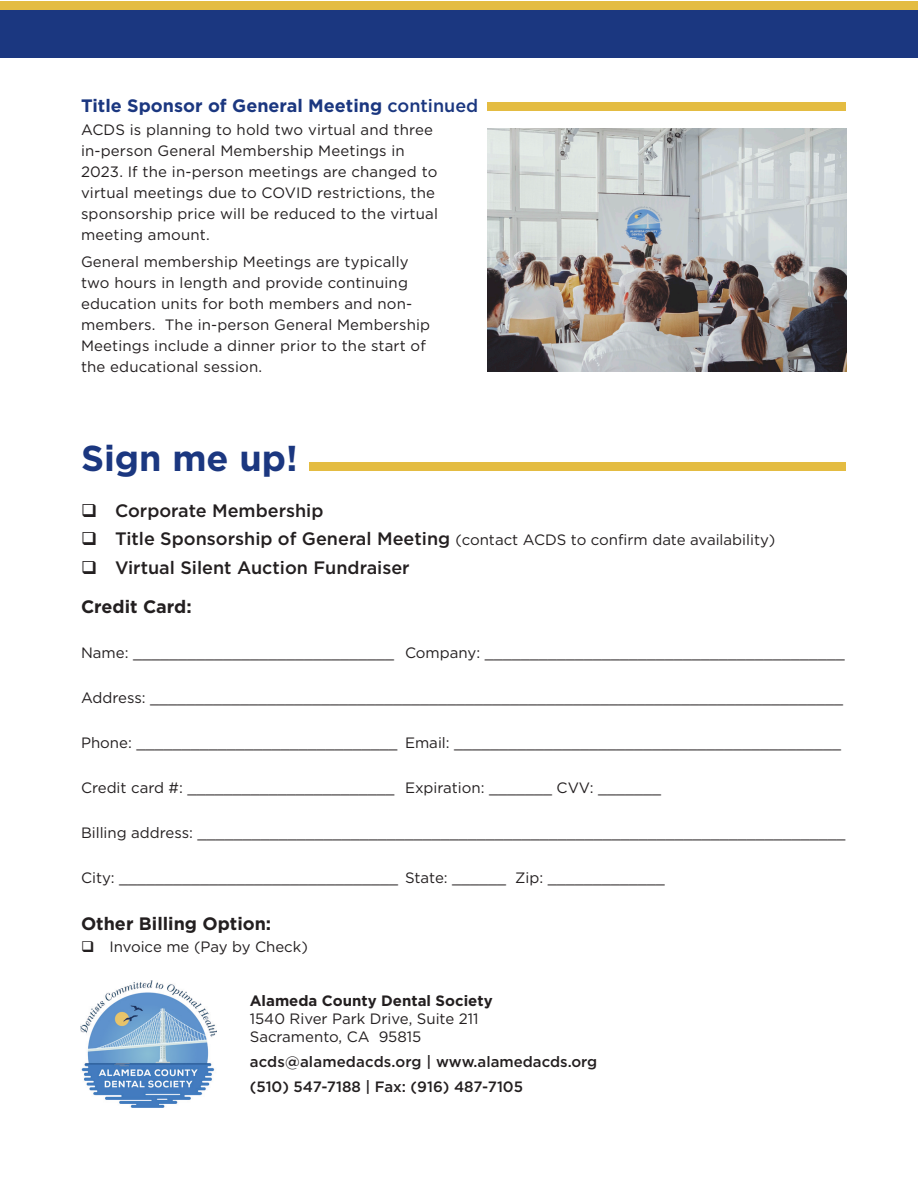
<style>
.page{position:relative;width:918px;height:1188px;background:#fff}
.page>*{position:absolute;margin:0;border:0;box-sizing:border-box;transform-origin:0 0}
.t1{font:700 36px "Gotham";color:#1b3780}
.t2{font:500 18px "Gotham";color:#231f20}
.t3{font:700 18px "Gotham";color:#1b3780}
.t4{font:700 18px "Gotham";color:#231f20}
.t5{font:15px/21px "Gotham";letter-spacing:.01em;color:#231f20}
.t6{font:500 15px "Gotham";color:#231f20}
.t7{font:700 15px "Gotham";color:#231f20}
.s1{font-weight:500}
.s2{font-weight:500;font-size:18px}
</style>
<div class="page">
<img style="left:488px;top:128px;width:358px;height:244px">
<div style="left:488px;top:103px;width:358px;height:8px;background:#e4bc42"></div>
<div style="left:0;top:10px;width:918px;height:48px;background:#1b3780"></div>
<div style="left:309px;top:462px;width:537px;height:9px;background:#e4bc42"></div>
<img style="left:81px;top:981px;width:136px;height:126px">
<div style="left:0;top:1px;width:918px;height:9px;background:#e4bc42"></div>
<p class="t3" style="left:81px;top:93px;width:399px">Title Sponsor of General Meeting <span class="s1">continued</span></p>
<p class="t5" style="left:81px;top:119px;width:359px">ACDS is planning to hold two virtual and three in-person General Membership Meetings in 2023. If the in-person meetings are changed to virtual meetings due to COVID restrictions, the sponsorship price will be reduced to the virtual meeting amount.</p>
<p class="t5" style="left:81px;top:251px;width:351px">General membership Meetings are typically two hours in length and provide continuing education units for both members and non&shy;members. The in-person General Membership Meetings include a dinner prior to the start of the educational session.</p>
<p class="t1" style="left:81px;top:434px;width:218px">Sign me up!</p>
<p class="t2" style="left:81px;top:499px;width:244px">❑ Corporate Membership</p>
<p class="t5" style="left:81px;top:529px;width:696px">❑ <span class="s2">Title Sponsorship of General Meeting</span> (contact ACDS to confirm date availability)</p>
<p class="t2" style="left:81px;top:555px;width:330px">❑ Virtual Silent Auction Fundraiser</p>
<p class="t4" style="left:81px;top:595px;width:112px">Credit Card:</p>
<p class="t5" style="left:81px;top:642px;width:765px">Name: _____________________________ Company: ________________________________________</p>
<p class="t5" style="left:81px;top:687px;width:764px">Address: _____________________________________________________________________________</p>
<p class="t5" style="left:81px;top:732px;width:762px">Phone: _____________________________ Email: ___________________________________________</p>
<p class="t5" style="left:81px;top:777px;width:582px">Credit card #: _______________________ Expiration: _______ CVV: _______</p>
<p class="t5" style="left:81px;top:822px;width:766px">Billing address: ________________________________________________________________________</p>
<p class="t5" style="left:81px;top:867px;width:585px">City: _______________________________ State: ______ Zip: _____________</p>
<p class="t4" style="left:81px;top:911px;width:192px">Other Billing Option:</p>
<p class="t5" style="left:81px;top:936px;width:228px">❑ Invoice me (Pay by Check)</p>
<p class="t7" style="left:250px;top:991px;width:244px">Alameda County Dental Society</p>
<p class="t5" style="left:250px;top:1008px;width:230px">1540 River Park Drive, Suite 211</p>
<p class="t5" style="left:250px;top:1026px;width:173px">Sacramento, CA 95815</p>
<p class="t6" style="left:250px;top:1052px;width:349px">acds@alamedacds.org | www.alamedacds.org</p>
<p class="t6" style="left:250px;top:1076px;width:275px">(510) 547-7188 | Fax: (916) 487-7105</p>
</div>
